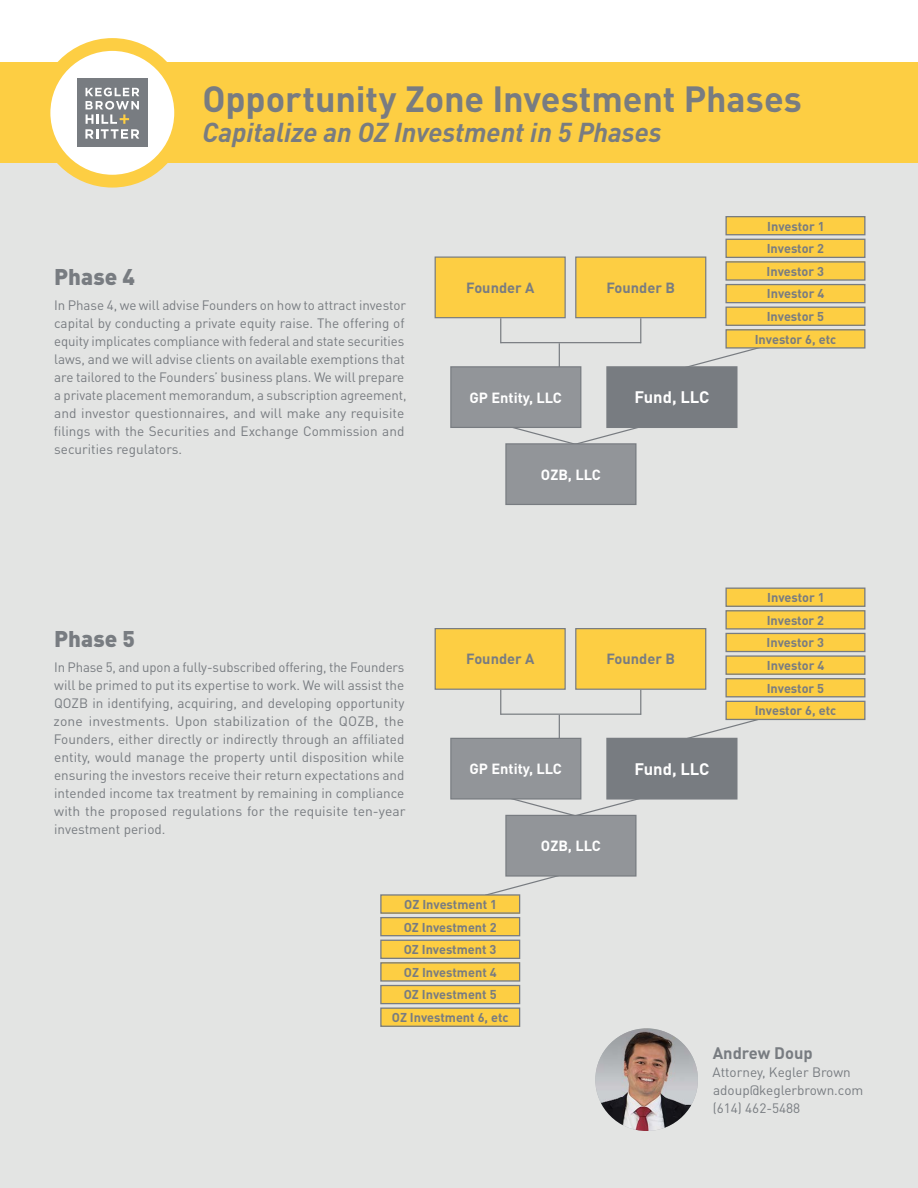
<style>
.page{position:relative;width:918px;height:1188px;background:#fff}
.page>*{position:absolute;margin:0;border:0;box-sizing:border-box;transform-origin:0 0}
.t1{font:700 36px "DIN Pro";letter-spacing:-.005em;color:#787c81}
.t2{font:italic 700 27px "DIN Pro";letter-spacing:-.005em;color:#787c81}
.t3{font:900 22.5px "DIN Pro";letter-spacing:.005em;color:#787c81}
.t4{font:700 16.5px "DIN Pro";color:#fff}
.t5{font:700 16.5px "DIN Pro";color:#787c81}
.t6{font:700 14.55px "DIN Pro";color:#fff}
.t7{font:700 14.55px "DIN Pro";color:#787c81}
.t8{font:13.5px/18px "DIN Pro";color:#787c81}
.t9{font:700 12.75px/22.6px "DIN Pro";color:#787c81;text-align:center}
</style>
<div class="page">
<div style="left:0;top:163px;width:918px;height:1025px;background:#e3e4e3"></div>
<div style="left:0;top:62px;width:918px;height:101px;background:#fdce43"></div>
<svg style="left:44px;top:45px;width:137px;height:136px;background:#fcf4de"></svg>
<div style="left:38px;top:38px;width:149px;height:150px;border:13px solid #fdce43;border-radius:50%"></div>
<div style="left:77px;top:79px;width:70px;height:68px;background:#787c81"></div>
<svg style="left:85px;top:88px;width:54px;height:51px"></svg>
<img style="left:595px;top:1028px;width:103px;height:103px;border-radius:51px">
<svg style="left:500px;top:318px;width:1px;height:25px"></svg>
<svg style="left:689px;top:349px;width:67px;height:17px"></svg>
<div style="left:726px;top:217px;width:139px;height:18px;background:#fdce43"></div>
<div style="left:725px;top:216px;width:140px;height:19px;border:1px solid #787c81"></div>
<div style="left:726px;top:239px;width:139px;height:18px;background:#fdce43"></div>
<div style="left:725px;top:239px;width:140px;height:19px;border:1px solid #787c81"></div>
<div style="left:726px;top:262px;width:139px;height:18px;background:#fdce43"></div>
<div style="left:725px;top:261px;width:140px;height:20px;border:1px solid #787c81"></div>
<div style="left:726px;top:285px;width:139px;height:18px;background:#fdce43"></div>
<div style="left:725px;top:284px;width:140px;height:19px;border:1px solid #787c81"></div>
<div style="left:726px;top:307px;width:139px;height:18px;background:#fdce43"></div>
<div style="left:725px;top:307px;width:140px;height:19px;border:1px solid #787c81"></div>
<div style="left:726px;top:330px;width:139px;height:18px;background:#fdce43"></div>
<div style="left:725px;top:329px;width:140px;height:20px;border:1px solid #787c81"></div>
<div style="left:607px;top:367px;width:130px;height:60px;background:#787c81"></div>
<div style="left:606px;top:366px;width:132px;height:62px;border:1px solid #787c81"></div>
<hr style="left:559px;top:343px;width:1px;height:32px;background:#787c81">
<svg style="left:640px;top:318px;width:1px;height:24px"></svg>
<hr style="left:501px;top:342px;width:140px;height:1px;background:#787c81">
<svg style="left:513px;top:424px;width:132px;height:19px"></svg>
<div style="left:435px;top:257px;width:130px;height:61px;background:#fdce43"></div>
<div style="left:435px;top:256px;width:131px;height:62px;border:1px solid #787c81"></div>
<div style="left:576px;top:257px;width:130px;height:61px;background:#fdce43"></div>
<div style="left:575px;top:256px;width:131px;height:62px;border:1px solid #787c81"></div>
<div style="left:451px;top:367px;width:130px;height:60px;background:#929599"></div>
<div style="left:450px;top:366px;width:131px;height:62px;border:1px solid #787c81"></div>
<div style="left:506px;top:444px;width:130px;height:60px;background:#929599"></div>
<div style="left:505px;top:443px;width:132px;height:62px;border:1px solid #787c81"></div>
<svg style="left:488px;top:877px;width:67px;height:20px"></svg>
<div style="left:381px;top:895px;width:139px;height:18px;background:#fdce43"></div>
<div style="left:380px;top:894px;width:140px;height:20px;border:1px solid #787c81"></div>
<div style="left:381px;top:918px;width:139px;height:18px;background:#fdce43"></div>
<div style="left:380px;top:917px;width:140px;height:19px;border:1px solid #787c81"></div>
<div style="left:381px;top:940px;width:139px;height:18px;background:#fdce43"></div>
<div style="left:380px;top:940px;width:140px;height:19px;border:1px solid #787c81"></div>
<div style="left:381px;top:963px;width:139px;height:18px;background:#fdce43"></div>
<div style="left:380px;top:962px;width:140px;height:20px;border:1px solid #787c81"></div>
<div style="left:381px;top:986px;width:139px;height:18px;background:#fdce43"></div>
<div style="left:380px;top:985px;width:140px;height:19px;border:1px solid #787c81"></div>
<div style="left:381px;top:1008px;width:139px;height:18px;background:#fdce43"></div>
<div style="left:380px;top:1008px;width:140px;height:19px;border:1px solid #787c81"></div>
<svg style="left:500px;top:690px;width:1px;height:25px"></svg>
<svg style="left:671px;top:720px;width:92px;height:18px"></svg>
<div style="left:726px;top:588px;width:139px;height:18px;background:#fdce43"></div>
<div style="left:725px;top:588px;width:140px;height:19px;border:1px solid #787c81"></div>
<div style="left:726px;top:611px;width:139px;height:18px;background:#fdce43"></div>
<div style="left:725px;top:610px;width:140px;height:20px;border:1px solid #787c81"></div>
<div style="left:726px;top:633px;width:139px;height:19px;background:#fdce43"></div>
<div style="left:725px;top:633px;width:140px;height:19px;border:1px solid #787c81"></div>
<div style="left:726px;top:656px;width:139px;height:18px;background:#fdce43"></div>
<div style="left:725px;top:655px;width:140px;height:20px;border:1px solid #787c81"></div>
<div style="left:726px;top:679px;width:139px;height:18px;background:#fdce43"></div>
<div style="left:725px;top:678px;width:140px;height:19px;border:1px solid #787c81"></div>
<div style="left:726px;top:701px;width:139px;height:18px;background:#fdce43"></div>
<div style="left:725px;top:701px;width:140px;height:19px;border:1px solid #787c81"></div>
<div style="left:607px;top:738px;width:130px;height:61px;background:#787c81"></div>
<div style="left:606px;top:738px;width:132px;height:62px;border:1px solid #787c81"></div>
<hr style="left:559px;top:715px;width:1px;height:31px;background:#787c81">
<svg style="left:640px;top:690px;width:1px;height:24px"></svg>
<hr style="left:501px;top:714px;width:140px;height:1px;background:#787c81">
<svg style="left:506px;top:796px;width:139px;height:19px"></svg>
<div style="left:435px;top:629px;width:130px;height:60px;background:#fdce43"></div>
<div style="left:435px;top:628px;width:131px;height:62px;border:1px solid #787c81"></div>
<div style="left:576px;top:629px;width:130px;height:60px;background:#fdce43"></div>
<div style="left:575px;top:628px;width:131px;height:62px;border:1px solid #787c81"></div>
<div style="left:451px;top:738px;width:130px;height:61px;background:#929599"></div>
<div style="left:450px;top:738px;width:131px;height:62px;border:1px solid #787c81"></div>
<div style="left:506px;top:815px;width:130px;height:61px;background:#929599"></div>
<div style="left:505px;top:815px;width:132px;height:62px;border:1px solid #787c81"></div>
<h1 class="t1" style="left:202px;top:74px;width:601px">Opportunity Zone Investment Phases</h1>
<h2 class="t2" style="left:202px;top:110px;width:461px">Capitalize an OZ Investment in 5 Phases</h2>
<h3 class="t3" style="left:54px;top:261px;width:82px">Phase 4</h3>
<p class="t8" style="left:54px;top:295px;width:354px">In Phase 4, we will advise Founders on how to attract investor capital by conducting a private equity raise. The offering of equity implicates compliance with federal and state securities laws, and we will advise clients on available exemptions that are tailored to the Founders’ business plans. We will prepare a private placement memorandum, a subscription agreement, and investor questionnaires, and will make any requisite filings with the Securities and Exchange Commission and securities regulators.</p>
<h3 class="t3" style="left:54px;top:624px;width:82px">Phase 5</h3>
<p class="t8" style="left:54px;top:658px;width:354px;text-align:justify">In Phase 5, and upon a fully-subscribed offering, the Founders will be primed to put its expertise to work. We will assist the QOZB in identifying, acquiring, and developing opportunity zone investments. Upon stabilization of the QOZB, the Founders, either directly or indirectly through an affiliated entity, would manage the property until disposition while ensuring the investors receive their return expectations and intended income tax treatment by remaining in compliance with the proposed regulations for the requisite ten-year investment period.</p>
<p class="t7" style="left:466px;top:278px;width:70px">Founder A</p>
<p class="t7" style="left:607px;top:278px;width:70px">Founder B</p>
<p class="t6" style="left:470px;top:388px;width:94px">GP Entity, LLC</p>
<p class="t6" style="left:541px;top:465px;width:61px">OZB, LLC</p>
<p class="t4" style="left:635px;top:386px;width:76px">Fund, LLC</p>
<p class="t7" style="left:466px;top:649px;width:70px">Founder A</p>
<p class="t7" style="left:607px;top:649px;width:70px">Founder B</p>
<p class="t6" style="left:470px;top:759px;width:94px">GP Entity, LLC</p>
<p class="t6" style="left:541px;top:836px;width:61px">OZB, LLC</p>
<p class="t4" style="left:635px;top:758px;width:76px">Fund, LLC</p>
<p class="t9" style="left:392px;top:892px;width:118px">OZ Investment 1<br>OZ Investment 2<br>OZ Investment 3<br>OZ Investment 4<br>OZ Investment 5<br>OZ Investment 6, etc</p>
<p class="t9" style="left:755px;top:214px;width:83px">Investor 1<br>Investor 2<br>Investor 3<br>Investor 4<br>Investor 5<br>Investor 6, etc</p>
<p class="t9" style="left:755px;top:586px;width:83px">Investor 1<br>Investor 2<br>Investor 3<br>Investor 4<br>Investor 5<br>Investor 6, etc</p>
<p class="t5" style="left:713px;top:1042px;width:102px">Andrew Doup</p>
<p class="t8" style="left:713px;top:1063px;width:152px">Attorney, Kegler Brown adoup@keglerbrown.com (614) 462-5488</p>
</div>
